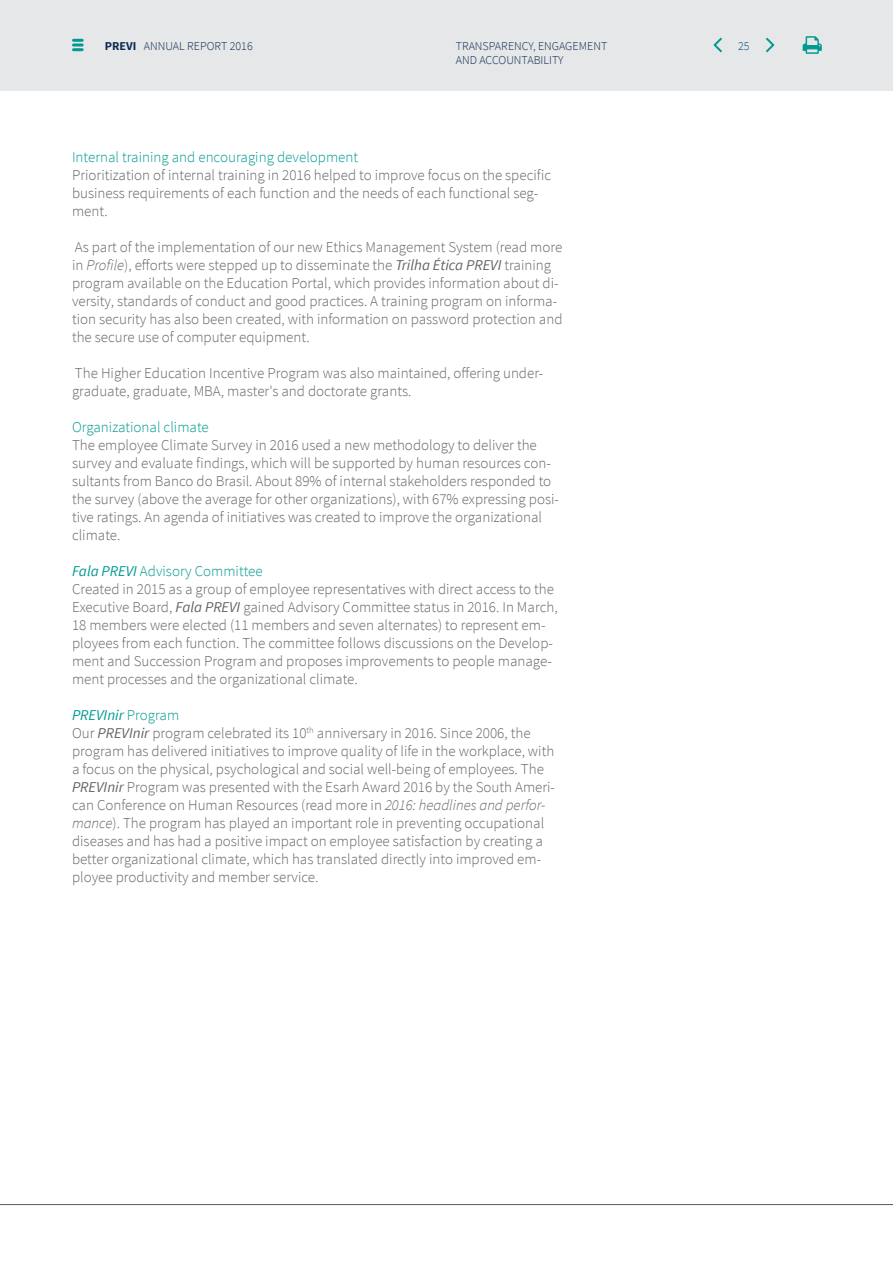
<style>
.page{position:relative;width:893px;height:1263px;background:#fff}
.page>*{position:absolute;margin:0;border:0;box-sizing:border-box;transform-origin:0 0}
.t1{font:300 15px/18px "Source Sans Pro";color:#636466}
.t2{font:300 15px "Source Sans Pro";color:#009a91}
.t3{font:300 12px "Source Sans Pro";color:#0a2a50}
.t4{font:300 12px "Source Sans Pro";color:#004978}
.s1{font-weight:700}
.s2{font-style:italic}
.s3{font-weight:400;font-style:italic}
.s4{font-weight:400;font-style:italic;color:#009a91}
.s5{color:#009a91}
</style>
<div class="page">
<div style="left:0;top:0;width:893px;height:90px;background:#e6e7e8"></div>
<svg style="left:766px;top:38px;width:8px;height:14px"></svg>
<svg style="left:713px;top:38px;width:9px;height:14px"></svg>
<svg style="left:803px;top:36px;width:19px;height:18px"></svg>
<svg style="left:74px;top:39px;width:8px;height:12px"></svg>
<hr style="left:0;top:1204px;width:893px;height:1px;background:#58595b">
<p class="t3" style="left:105px;top:38px;width:149px"><span class="s1">PREVI</span> Annual Report 2016</p>
<p class="t4" style="left:738px;top:38px;width:13px">25</p>
<p class="t3" style="left:456px;top:38px;width:34px">Transpar</p>
<p class="t3" style="left:508px;top:38px;width:98px">ency, engagem ent</p>
<p class="t3" style="left:456px;top:53px;width:8px">and</p>
<p class="t3" style="left:479px;top:53px;width:34px">accountability</p>
<p class="t2" style="left:72px;top:148px;width:288px">I nternal training and encouraging development</p>
<p class="t1" style="left:72px;top:166px;width:481px">Prioritization of internal training in 2016 helped to improve focus on the specific business requirements of each function and the needs of each functional seg&shy;ment.</p>
<p class="t1" style="left:72px;top:238px;width:492px">As part of the implementation of our new Ethics Management System (read more in <span class="s2">Profile</span>), efforts were stepped up to disseminate the <span class="s3">Trilha Ética PREVI</span> training program available on the Education Portal, which provides information about di&shy;versity, standards of conduct and good practices. A training program on informa&shy;tion security has also been created, with information on password protection and the secure use of computer equipment.</p>
<p class="t1" style="left:72px;top:364px;width:473px">The Higher Education Incentive Program was also maintained, offering under&shy;graduate, graduate, MBA, master's and doctorate grants.</p>
<p class="t2" style="left:72px;top:418px;width:138px">Organizational climate</p>
<p class="t1" style="left:72px;top:436px;width:489px">The employee Climate Survey in 2016 used a new methodology to deliver the survey and evaluate findings, which will be supported by human resources con&shy;sultants from Banco do Brasil. About 89% of internal stakeholders responded to the survey (above the average for other organizations), with 67% expressing posi&shy;tive ratings. An agenda of initiatives was created to improve the organizational climate.</p>
<p class="t1" style="left:72px;top:562px;width:487px"><span class="s4">Fala PREVI</span> <span class="s5">Advisory Committee<br></span>Created in 2015 as a group of employee representatives with direct access to the Executive Board, <span class="s3">Fala PREVI</span> gained Advisory Committee status in 2016. In March, 18 members were elected (11 members and seven alternates) to represent em&shy;ployees from each function. The committee follows discussions on the Develop&shy;ment and Succession Program and proposes improvements to people manage&shy;ment processes and the organizational climate.</p>
<p class="t1" style="left:72px;top:706px;width:485px"><span class="s4">PREVInir</span> <span class="s5">Program<br></span>Our <span class="s3">PREVInir</span> program celebrated its 10<sup>th</sup> anniversary in 2016. Since 2006, the program has delivered initiatives to improve quality of life in the workplace, with a focus on the physical, psychological and social well-being of employees. The <span class="s3">PREVInir</span> Program was presented with the Esarh Award 2016 by the South Ameri&shy;can Conference on Human Resources (read more in <span class="s2">2016: headlines and perfor&shy;mance</span>). The program has played an important role in preventing occupational diseases and has had a positive impact on employee satisfaction by creating a better organizational climate, which has translated directly into improved em&shy;ployee productivity and member service.</p>
</div>
